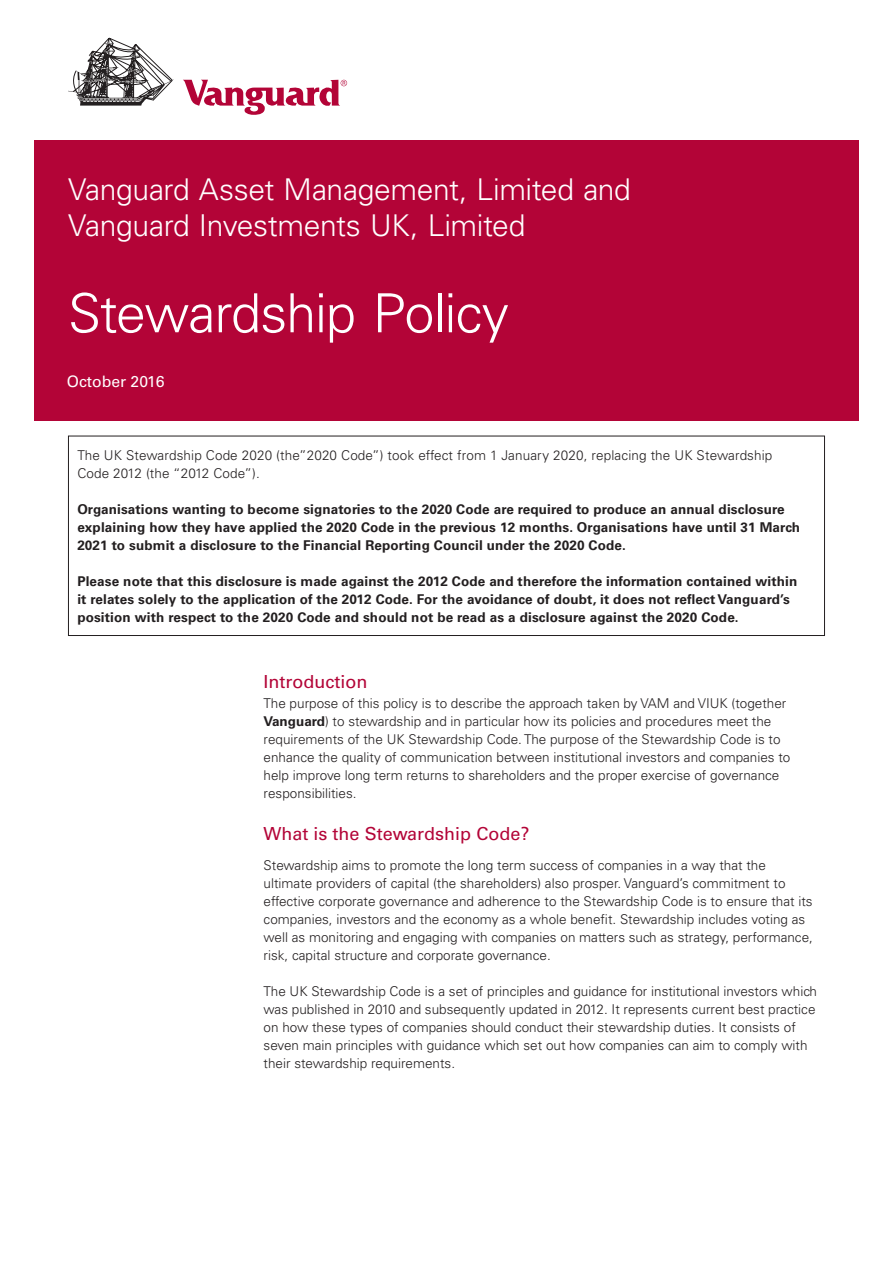
<style>
.page{position:relative;width:893px;height:1263px;background:#fff}
.page>*{position:absolute;margin:0;border:0;box-sizing:border-box;transform-origin:0 0}
.Headline_K_O_36pt{font:300 54px "Univers LT";letter-spacing:-.02em;color:#fff}
.Headline_K_O_small{font:300 30px/36px "Univers LT";letter-spacing:-.015em;color:#fff}
.SubHeader_1{font:18px "Univers LT";color:#b30437}
.SubHeader_2{font:15.75px "Univers LT";color:#fff}
.Copy_1{font:300 13.5px/18px "Univers LT";color:#231f20}
.Copy_1-2{font:700 13.5px/18px "Univers LT";letter-spacing:.01em;color:#231f20}
.s1{font-weight:700}
</style>
<div class="page">
<svg style="left:68px;top:38px;width:106px;height:68px"></svg>
<svg style="left:183px;top:80px;width:164px;height:35px"></svg>
<div style="left:34px;top:140px;width:825px;height:281px;background:#b30437"></div>
<div style="left:68px;top:436px;width:757px;height:200px;border:1px solid #231f20"></div>
<p class="Headline_K_O_small" style="left:68px;top:172px;width:564px">Vanguard Asset Management, Limited and<br>Vanguard Investments UK, Limited</p>
<p class="Headline_K_O_36pt" style="left:68px;top:281px;width:442px">Stewardship Policy</p>
<p class="SubHeader_2" style="left:67px;top:372px;width:99px">October 2016</p>
<p class="Copy_1" style="left:77px;top:446px;width:697px">The UK Stewardship Code 2020 (the”2020 Code”) took effect from 1 January 2020, replacing the UK Stewardship<br>Code 2012 (the “2012 Code”).</p>
<p class="Copy_1-2" style="left:77px;top:500px;width:724px">Organisations wanting to become signatories to the 2020 Code are required to produce an annual disclosure explaining how they have applied the 2020 Code in the previous 12 months. Organisations have until 31 March<br>2021 to submit a disclosure to the Financial Reporting Council under the 2020 Code.</p>
<p class="Copy_1-2" style="left:77px;top:572px;width:721px">Please note that this disclosure is made against the 2012 Code and therefore the information contained within it relates solely to the application of the 2012 Code. For the avoidance of doubt, it does not reflect Vanguard’s position with respect to the 2020 Code and should not be read as a disclosure against the 2020 Code.</p>
<p class="SubHeader_1" style="left:264px;top:671px;width:105px">Introduction</p>
<p class="Copy_1" style="left:264px;top:694px;width:528px">The purpose of this policy is to describe the approach taken by VAM and VIUK (together <span class="s1">Vanguard</span>) to stewardship and in particular how its policies and procedures meet the requirements of the UK Stewardship Code. The purpose of the Stewardship Code is to enhance the quality of communication between institutional investors and companies to help improve long term returns to shareholders and the proper exercise of governance responsibilities.</p>
<p class="SubHeader_1" style="left:264px;top:823px;width:267px">What is the Stewardship Code?</p>
<p class="Copy_1" style="left:264px;top:856px;width:551px">Stewardship aims to promote the long term success of companies in a way that the ultimate providers of capital (the shareholders) also prosper. Vanguard’s commitment to effective corporate governance and adherence to the Stewardship Code is to ensure that its companies, investors and the economy as a whole benefit. Stewardship includes voting as well as monitoring and engaging with companies on matters such as strategy, performance, risk, capital structure and corporate governance.</p>
<p class="Copy_1" style="left:264px;top:982px;width:555px">The UK Stewardship Code is a set of principles and guidance for institutional investors which was published in 2010 and subsequently updated in 2012. It represents current best practice on how these types of companies should conduct their stewardship duties. It consists of seven main principles with guidance which set out how companies can aim to comply with their stewardship requirements.</p>
</div>
